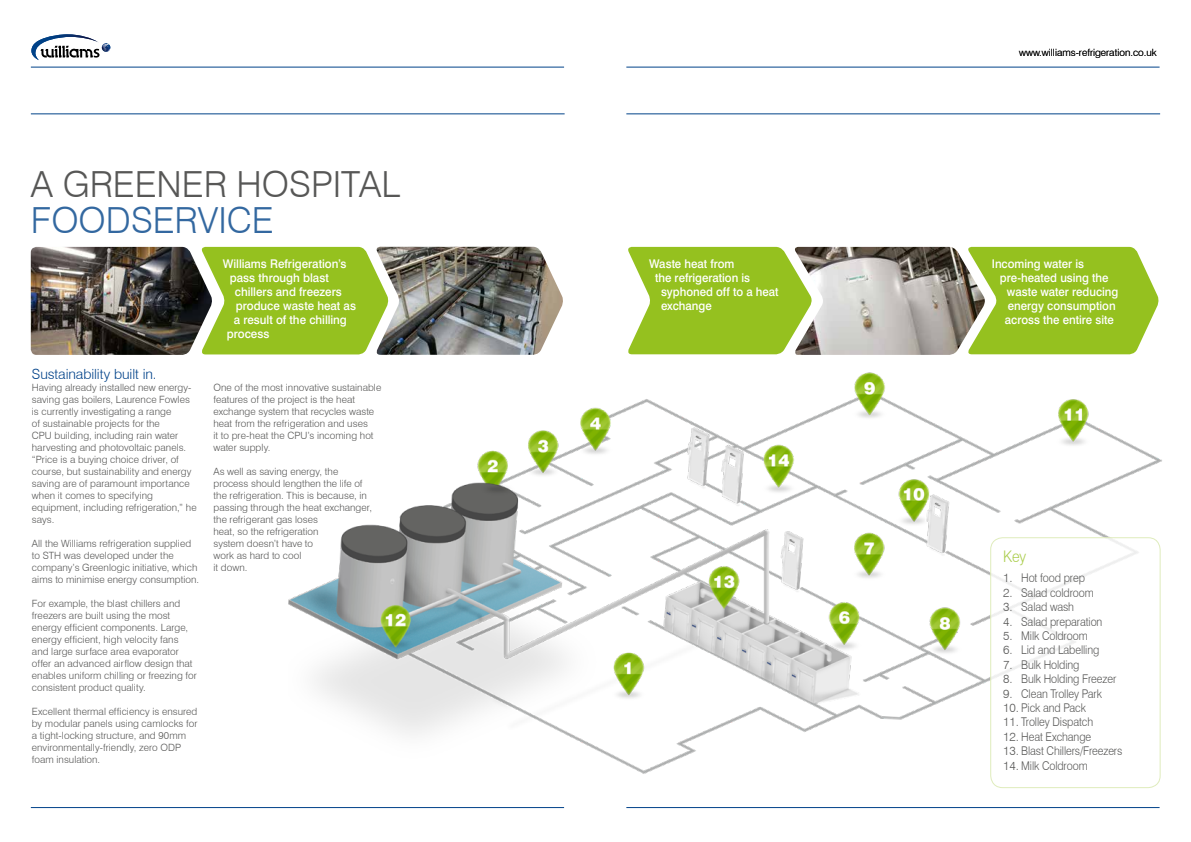
<style>
.page{position:relative;width:1191px;height:842px;background:#fff}
.page>*{position:absolute;margin:0;border:0;box-sizing:border-box;transform-origin:0 0}
.t1{font:300 36px "Swiss 721 BT";color:#575756}
.t2{font:300 36px "Swiss 721 BT";color:#3368a0}
.t3{font:300 16px "Swiss 721 BT";color:#aacd4c;scale:.9 1}
.t4{font:300 14px "Swiss 721 BT";letter-spacing:-.005em;color:#004289}
.t5{font:300 12px "Swiss 721 BT";letter-spacing:-.01em;color:#575756}
.t6{font:500 12px "Swiss 721 BT";color:#fff;scale:.95 1}
.t7{font:500 12px "Swiss 721 BT";color:#fff;scale:.96 1}
.t8{font:300 10px/12px "Swiss 721 BT";letter-spacing:.005em;color:#575756}
.t9{font:300 10px "Swiss 721 BT";color:#000}
</style>
<div class="page">
<hr style="left:31px;top:807px;width:533px;height:1px;background:#004289">
<hr style="left:626px;top:807px;width:533px;height:1px;background:#004289">
<hr style="left:31px;top:67px;width:533px;height:1px;background:#004289">
<hr style="left:626px;top:67px;width:533px;height:1px;background:#004289">
<hr style="left:31px;top:114px;width:533px;height:1px;background:#004289">
<hr style="left:626px;top:114px;width:534px;height:1px;background:#004289">
<svg style="left:99px;top:43px;width:11px;height:14px"></svg>
<img style="left:31px;top:34px;width:68px;height:26px">
<img style="left:288px;top:354px;width:874px;height:422px">
<img style="left:31px;top:247px;width:182px;height:108px">
<svg style="left:200px;top:247px;width:175px;height:107px;background:#99c12e"></svg>
<svg style="left:986px;top:247px;width:173px;height:107px;background:#9dc531"></svg>
<svg style="left:628px;top:247px;width:165px;height:107px;background:#9dc530"></svg>
<img style="left:793px;top:247px;width:193px;height:108px">
<img style="left:375px;top:247px;width:189px;height:108px">
<div style="left:990px;top:538px;width:170px;height:250px;background:#fff;border-radius:12px"></div>
<div style="left:990px;top:537px;width:170px;height:251px;border:1px solid #dfecbc;border-radius:12px"></div>
<h1 class="t1" style="left:31px;top:162px;width:371px">A GREENER HOSPITAL</h1>
<h1 class="t2" style="left:31px;top:198px;width:244px">FOODSERVICE</h1>
<h3 class="t4" style="left:32px;top:365px;width:126px">Sustainability built in.</h3>
<p class="t8" style="left:32px;top:381px;width:166px">Having already installed new energy&shy;saving gas boilers, Laurence Fowles is currently investigating a range<br>of sustainable projects for the<br>CPU building, including rain water harvesting and photovoltaic panels. “Price is a buying choice driver, of course, but sustainability and energy saving are of paramount importance when it comes to specifying equipment, including refrigeration,” he says.</p>
<p class="t8" style="left:32px;top:537px;width:169px">All the Williams refrigeration supplied to STH was developed under the company’s Greenlogic initiative, which aims to minimise energy consumption.</p>
<p class="t8" style="left:32px;top:597px;width:166px">For example, the blast chillers and freezers are built using the most energy efficient components. Large, energy efficient, high velocity fans and large surface area evaporator offer an advanced airflow design that enables uniform chilling or freezing for consistent product quality.</p>
<p class="t8" style="left:32px;top:705px;width:167px">Excellent thermal efficiency is ensured by modular panels using camlocks for a tight-locking structure, and 90mm environmentally-friendly, zero ODP foam insulation.</p>
<p class="t7" style="left:223px;top:257px;width:130px">Williams Refrigeration’s</p>
<p class="t7" style="left:230px;top:271px;width:105px">pass through blast</p>
<p class="t7" style="left:235px;top:285px;width:113px">chillers and freezers</p>
<p class="t7" style="left:236px;top:299px;width:127px">produce waste heat as</p>
<p class="t7" style="left:234px;top:313px;width:119px">a result of the chilling</p>
<p class="t7" style="left:227px;top:327px;width:46px">process</p>
<p class="t8" style="left:213px;top:381px;width:169px">One of the most innovative sustainable features of the project is the heat exchange system that recycles waste heat from the refrigeration and uses<br>it to pre-heat the CPU’s incoming hot water supply.</p>
<p class="t8" style="left:213px;top:465px;width:160px">As well as saving energy, the process should lengthen the life of the refrigeration. This is because, in passing through the heat exchanger, the refrigerant gas loses<br>heat, so the refrigeration<br>system doesn’t have to<br>work as hard to cool<br>it down.</p>
<p class="t6" style="left:649px;top:257px;width:91px">Waste heat from</p>
<p class="t6" style="left:655px;top:271px;width:102px">the refrigeration is</p>
<p class="t6" style="left:661px;top:285px;width:125px">syphoned off to a heat</p>
<p class="t6" style="left:661px;top:299px;width:55px">exchange</p>
<p class="t9" style="left:1019px;top:46px;width:139px">www.williams-refrigeration.co.uk</p>
<p class="t6" style="left:992px;top:257px;width:99px">Incoming water is</p>
<p class="t6" style="left:1000px;top:271px;width:116px">pre-heated using the</p>
<p class="t6" style="left:1007px;top:285px;width:119px">waste water reducing</p>
<p class="t6" style="left:1008px;top:299px;width:115px">energy consumption</p>
<p class="t6" style="left:1005px;top:313px;width:116px">across the entire site</p>
<h2 class="t3" style="left:1003px;top:547px;width:27px">Key</h2>
<p class="t5" style="left:1003px;top:571px;width:83px">1. Hot food prep</p>
<p class="t5" style="left:1003px;top:585px;width:92px">2. Salad coldroom</p>
<p class="t5" style="left:1003px;top:600px;width:72px">3. Salad wash</p>
<p class="t5" style="left:1003px;top:614px;width:101px">4. Salad preparation</p>
<p class="t5" style="left:1003px;top:628px;width:86px">5. Milk Coldroom</p>
<p class="t5" style="left:1003px;top:643px;width:98px">6. Lid and Labelling</p>
<p class="t5" style="left:1003px;top:657px;width:78px">7. Bulk Holding</p>
<p class="t5" style="left:1003px;top:672px;width:115px">8. Bulk Holding Freezer</p>
<p class="t5" style="left:1003px;top:686px;width:100px">9. Clean Trolley Park</p>
<p class="t5" style="left:1003px;top:700px;width:84px">10. Pick and Pack</p>
<p class="t5" style="left:1003px;top:715px;width:91px">11. Trolley Dispatch</p>
<p class="t5" style="left:1003px;top:729px;width:89px">12. Heat Exchange</p>
<p class="t5" style="left:1003px;top:744px;width:121px">13. Blast Chillers/Freezers</p>
<p class="t5" style="left:1003px;top:758px;width:86px">14. Milk Coldroom</p>
</div>
